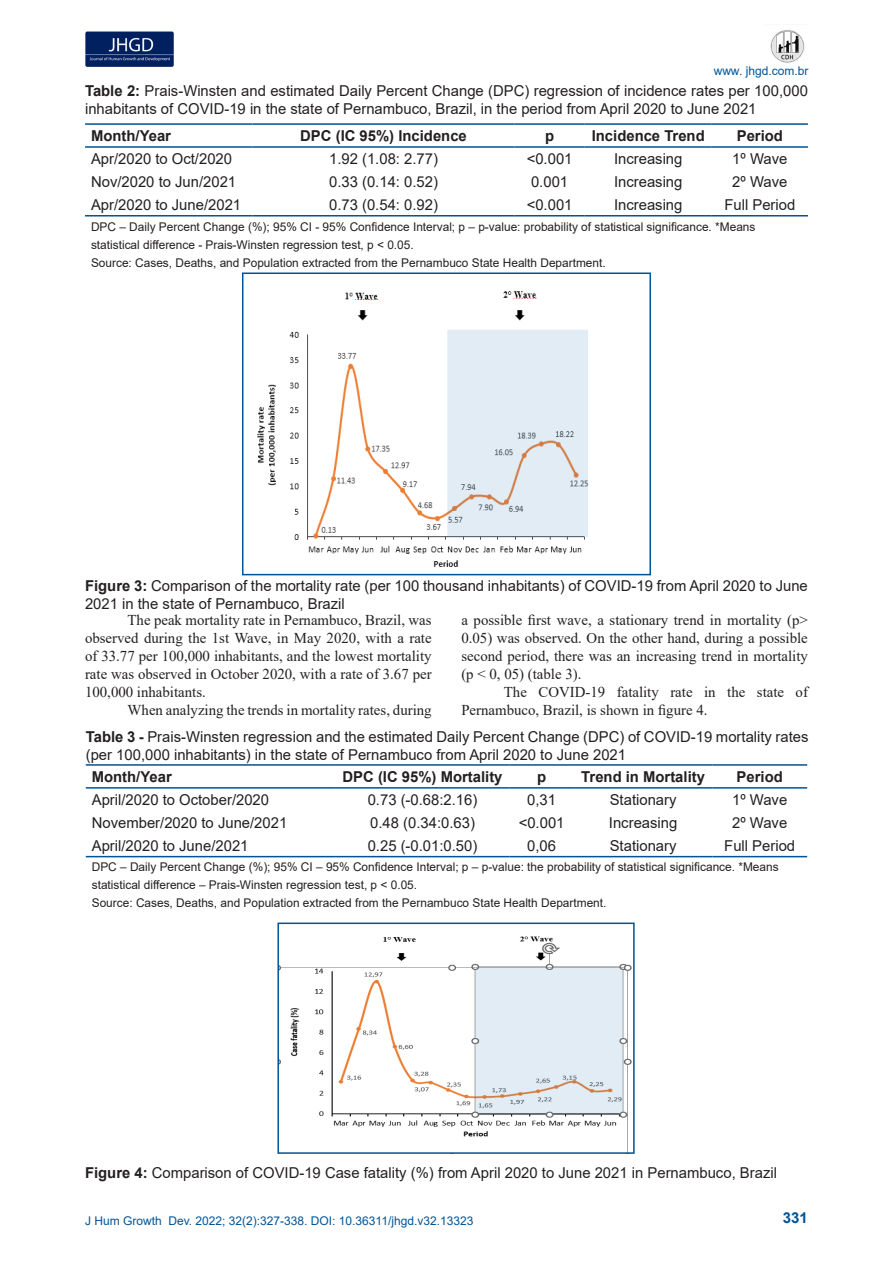
<style>
.page{position:relative;width:893px;height:1263px;background:#fff}
.page>*{position:absolute;margin:0;border:0;box-sizing:border-box;transform-origin:0 0}
.t1{font:15px/18px "Arial";color:#231f20}
.t2{font:15px/18px "Times New Roman";color:#231f20;text-align:justify}
.t3{font:700 15px "Arial";color:#231f20}
.t4{font:700 15px "Arial";color:#005495}
.t5{font:12px/18px "Arial";color:#231f20}
.t6{font:12px "Arial";color:#005495}
.s1{font-weight:700}
</style>
<div class="page">
<img style="left:85px;top:31px;width:89px;height:36px">
<img style="left:770px;top:30px;width:35px;height:33px">
<hr style="left:85px;top:123px;width:168px;height:2px;background:#005495">
<hr style="left:253px;top:123px;width:261px;height:2px;background:#005495">
<hr style="left:514px;top:123px;width:71px;height:2px;background:#005495">
<hr style="left:585px;top:123px;width:127px;height:2px;background:#005495">
<hr style="left:712px;top:123px;width:96px;height:2px;background:#005495">
<hr style="left:85px;top:146px;width:168px;height:2px;background:#005495">
<hr style="left:253px;top:146px;width:261px;height:2px;background:#005495">
<hr style="left:514px;top:146px;width:71px;height:2px;background:#005495">
<hr style="left:585px;top:146px;width:127px;height:2px;background:#005495">
<hr style="left:712px;top:146px;width:96px;height:2px;background:#005495">
<hr style="left:85px;top:215px;width:168px;height:1px;background:#005495">
<hr style="left:253px;top:215px;width:261px;height:1px;background:#005495">
<hr style="left:514px;top:215px;width:71px;height:1px;background:#005495">
<hr style="left:585px;top:215px;width:127px;height:1px;background:#005495">
<hr style="left:712px;top:215px;width:96px;height:1px;background:#005495">
<img style="left:257px;top:291px;width:332px;height:276px">
<div style="left:242px;top:272px;width:409px;height:303px;border:2px solid #005495"></div>
<hr style="left:86px;top:764px;width:250px;height:2px;background:#005495">
<hr style="left:336px;top:764px;width:173px;height:2px;background:#005495">
<hr style="left:509px;top:764px;width:65px;height:2px;background:#005495">
<hr style="left:574px;top:764px;width:138px;height:2px;background:#005495">
<hr style="left:712px;top:764px;width:95px;height:2px;background:#005495">
<hr style="left:86px;top:787px;width:250px;height:2px;background:#005495">
<hr style="left:336px;top:787px;width:173px;height:2px;background:#005495">
<hr style="left:509px;top:787px;width:65px;height:2px;background:#005495">
<hr style="left:574px;top:787px;width:138px;height:2px;background:#005495">
<hr style="left:712px;top:787px;width:95px;height:2px;background:#005495">
<hr style="left:86px;top:856px;width:250px;height:1px;background:#005495">
<hr style="left:336px;top:856px;width:173px;height:1px;background:#005495">
<hr style="left:509px;top:856px;width:65px;height:1px;background:#005495">
<hr style="left:574px;top:856px;width:138px;height:1px;background:#005495">
<hr style="left:712px;top:856px;width:95px;height:1px;background:#005495">
<img style="left:280px;top:936px;width:352px;height:215px">
<div style="left:277px;top:922px;width:358px;height:232px;border:2px solid #005495"></div>
<p class="t6" style="left:714px;top:63px;width:96px">www. jhgd.com.br</p>
<p class="t1" style="left:85px;top:82px;width:724px"><span class="s1">Table 2:</span> Prais-Winsten and estimated Daily Percent Change (DPC) regression of incidence rates per 100,000 inhabitants of COVID-19 in the state of Pernambuco, Brazil, in the period from April 2020 to June 2021</p>
<p class="t3" style="left:91px;top:125px;width:81px">Month/Year</p>
<p class="t3" style="left:300px;top:125px;width:168px">DPC (IC 95%) Incidence</p>
<p class="t3" style="left:545px;top:125px;width:11px">p</p>
<p class="t3" style="left:592px;top:125px;width:114px">Incidence Trend</p>
<p class="t3" style="left:737px;top:125px;width:48px">Period</p>
<p class="t1" style="left:91px;top:150px;width:143px">Apr/2020 to Oct/2020</p>
<p class="t1" style="left:329px;top:150px;width:110px">1.92 (1.08: 2.77)</p>
<p class="t1" style="left:527px;top:150px;width:47px">&lt;0.001</p>
<p class="t1" style="left:614px;top:150px;width:70px">Increasing</p>
<p class="t1" style="left:732px;top:150px;width:57px">1º Wave</p>
<p class="t1" style="left:91px;top:172px;width:147px">Nov/2020 to Jun/2021</p>
<p class="t1" style="left:329px;top:172px;width:110px">0.33 (0.14: 0.52)</p>
<p class="t1" style="left:531px;top:172px;width:39px">0.001</p>
<p class="t1" style="left:614px;top:172px;width:70px">Increasing</p>
<p class="t1" style="left:732px;top:172px;width:57px">2º Wave</p>
<p class="t1" style="left:91px;top:195px;width:152px">Apr/2020 to June/2021</p>
<p class="t1" style="left:329px;top:195px;width:110px">0.73 (0.54: 0.92)</p>
<p class="t1" style="left:527px;top:195px;width:47px">&lt;0.001</p>
<p class="t1" style="left:614px;top:195px;width:70px">Increasing</p>
<p class="t1" style="left:724px;top:195px;width:72px">Full Period</p>
<p class="t5" style="left:91px;top:217px;width:666px">DPC – Daily Percent Change (%); 95% CI - 95% Confidence Interval; p – p-value: probability of statistical significance. *Means statistical difference - Prais-Winsten regression test, p &lt; 0.05.</p>
<p class="t5" style="left:91px;top:253px;width:516px">Source: Cases, Deaths, and Population extracted from the Pernambuco State Health Department.</p>
<p class="t1" style="left:85px;top:577px;width:724px"><span class="s1">Figure 3:</span> Comparison of the mortality rate (per 100 thousand inhabitants) of COVID-19 from April 2020 to June<br>2021 in the state of Pernambuco, Brazil</p>
<p class="t2" style="left:85px;top:610px;width:348px;text-indent:43px">The peak mortality rate in Pernambuco, Brazil, was observed during the 1st Wave, in May 2020, with a rate of 33.77 per 100,000 inhabitants, and the lowest mortality rate was observed in October 2020, with a rate of 3.67 per 100,000 inhabitants.</p>
<p class="t2" style="left:128px;top:700px;width:306px">When analyzing the trends in mortality rates, during</p>
<p class="t2" style="left:461px;top:610px;width:348px">a possible first wave, a stationary trend in mortality (p&gt; 0.05) was observed. On the other hand, during a possible second period, there was an increasing trend in mortality (p &lt; 0, 05) (table 3).</p>
<p class="t2" style="left:461px;top:682px;width:348px;text-indent:43px">The COVID-19 fatality rate in the state of<br>Pernambuco, Brazil, is shown in figure 4.</p>
<p class="t1" style="left:86px;top:727px;width:724px"><span class="s1">Table 3 -</span> Prais-Winsten regression and the estimated Daily Percent Change (DPC) of COVID-19 mortality rates (per 100,000 inhabitants) in the state of Pernambuco from April 2020 to June 2021</p>
<p class="t3" style="left:92px;top:766px;width:81px">Month/Year</p>
<p class="t3" style="left:343px;top:766px;width:161px">DPC (IC 95%) Mortality</p>
<p class="t3" style="left:537px;top:766px;width:11px">p</p>
<p class="t3" style="left:581px;top:766px;width:125px">Trend in Mortality</p>
<p class="t3" style="left:737px;top:766px;width:48px">Period</p>
<p class="t1" style="left:92px;top:790px;width:179px">April/2020 to October/2020</p>
<p class="t1" style="left:368px;top:790px;width:111px">0.73 (-0.68:2.16)</p>
<p class="t1" style="left:527px;top:790px;width:30px">0,31</p>
<p class="t1" style="left:610px;top:790px;width:68px">Stationary</p>
<p class="t1" style="left:732px;top:790px;width:57px">1º Wave</p>
<p class="t1" style="left:92px;top:813px;width:197px">November/2020 to June/2021</p>
<p class="t1" style="left:370px;top:813px;width:106px">0.48 (0.34:0.63)</p>
<p class="t1" style="left:519px;top:813px;width:47px">&lt;0.001</p>
<p class="t1" style="left:609px;top:813px;width:70px">Increasing</p>
<p class="t1" style="left:732px;top:813px;width:57px">2º Wave</p>
<p class="t1" style="left:92px;top:836px;width:158px">April/2020 to June/2021</p>
<p class="t1" style="left:368px;top:836px;width:111px">0.25 (-0.01:0.50)</p>
<p class="t1" style="left:527px;top:836px;width:30px">0,06</p>
<p class="t1" style="left:610px;top:836px;width:68px">Stationary</p>
<p class="t1" style="left:724px;top:836px;width:72px">Full Period</p>
<p class="t5" style="left:92px;top:858px;width:688px">DPC – Daily Percent Change (%); 95% CI – 95% Confidence Interval; p – p-value: the probability of statistical significance. *Means statistical difference – Prais-Winsten regression test, p &lt; 0.05.</p>
<p class="t5" style="left:92px;top:894px;width:516px">Source: Cases, Deaths, and Population extracted from the Pernambuco State Health Department.</p>
<p class="t1" style="left:85px;top:1163px;width:693px"><span class="s1">Figure 4:</span> Comparison of COVID-19 Case fatality (%) from April 2020 to June 2021 in Pernambuco, Brazil</p>
<p class="t6" style="left:85px;top:1212px;width:390px">J Hum Growth Dev. 2022; 32(2):327-338. DOI: 10.36311/jhgd.v32.13323</p>
<p class="t4" style="left:783px;top:1207px;width:27px">331</p>
</div>
